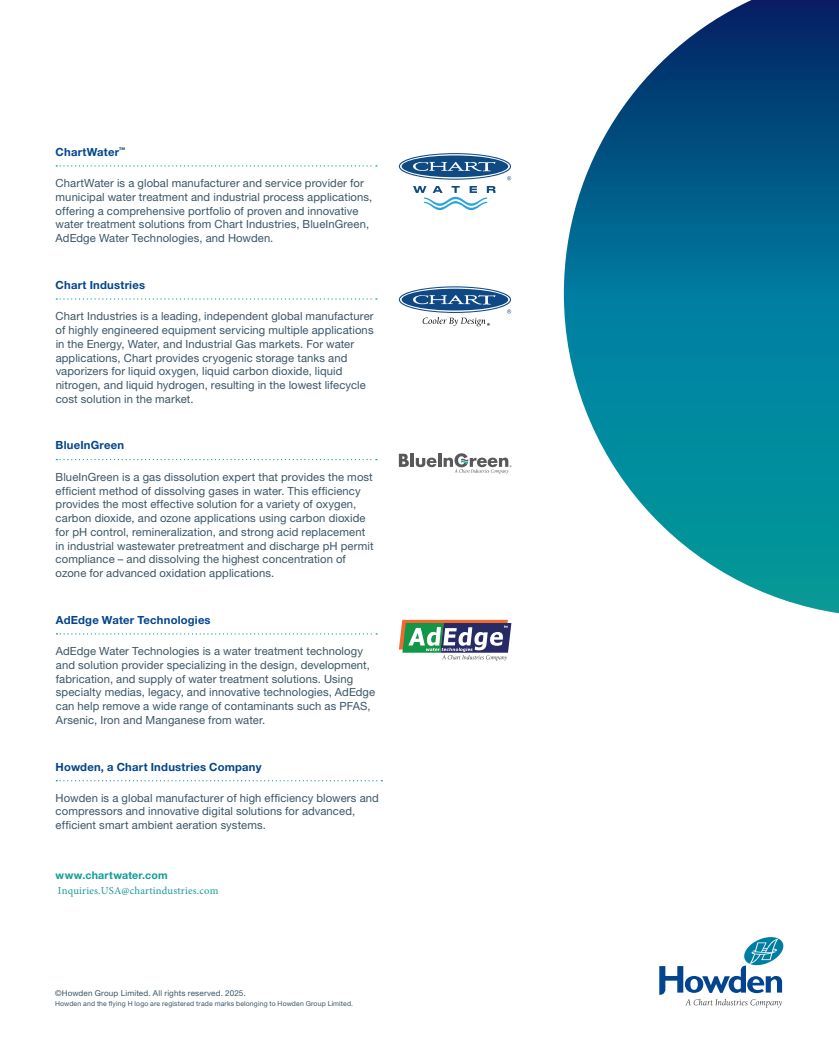
<style>
.page{position:relative;width:839px;height:1064px;background:#fff}
.page>*{position:absolute;margin:0;border:0;box-sizing:border-box;transform-origin:0 0}
.t1{font:11.25px/13.8px "Helvetica Neue LT Pro";letter-spacing:.01em;color:#3b5566}
.t2{font:700 11.25px "Helvetica Neue LT Pro";letter-spacing:.02em;color:#02448d}
.t3{font:10.62px "Minion Pro";letter-spacing:.02em;color:#189a95}
.t4{font:700 10.62px "Helvetica Neue LT Pro";letter-spacing:.02em;color:#0f9b94}
.t5{font:8.12px "Helvetica Neue LT Pro";letter-spacing:.02em;color:#3b5566}
.t6{font:6.88px "Helvetica Neue LT Pro";letter-spacing:.02em;color:#3b5566}
</style>
<div class="page">
<svg style="left:659px;top:937px;width:124px;height:70px"></svg>
<svg style="left:56px;top:780px;width:326px;height:1px"></svg>
<svg style="left:56px;top:165px;width:321px;height:2px"></svg>
<svg style="left:56px;top:298px;width:321px;height:2px"></svg>
<svg style="left:56px;top:459px;width:321px;height:1px"></svg>
<svg style="left:56px;top:633px;width:321px;height:1px"></svg>
<svg style="left:399px;top:153px;width:112px;height:27px"></svg>
<svg style="left:413px;top:186px;width:82px;height:24px"></svg>
<svg style="left:399px;top:286px;width:112px;height:40px"></svg>
<svg style="left:399px;top:454px;width:10px;height:13px"></svg>
<hr style="left:410px;top:454px;width:4px;height:13px;background:#58595b">
<svg style="left:416px;top:453px;width:95px;height:21px"></svg>
<svg style="left:399px;top:620px;width:112px;height:41px"></svg>
<svg style="left:564px;top:0;width:275px;height:613px"></svg>
<p class="t2" style="left:56px;top:145px;width:71px">ChartWater<sup>™</sup></p>
<p class="t1" style="left:56px;top:176px;width:318px">ChartWater is a global manufacturer and service provider for municipal water treatment and industrial process applications, offering a comprehensive portfolio of proven and innovative water treatment solutions from Chart Industries, BlueInGreen, AdEdge Water Technologies, and Howden.</p>
<p class="t2" style="left:56px;top:278px;width:91px">Chart Industries</p>
<p class="t1" style="left:56px;top:309px;width:319px">Chart Industries is a leading, independent global manufacturer of highly engineered equipment servicing multiple applications in the Energy, Water, and Industrial Gas markets. For water applications, Chart provides cryogenic storage tanks and vaporizers for liquid oxygen, liquid carbon dioxide, liquid nitrogen, and liquid hydrogen, resulting in the lowest lifecycle cost solution in the market.</p>
<p class="t2" style="left:56px;top:438px;width:70px">BlueInGreen</p>
<p class="t1" style="left:56px;top:470px;width:319px">BlueInGreen is a gas dissolution expert that provides the most efficient method of dissolving gases in water. This efficiency provides the most effective solution for a variety of oxygen, carbon dioxide, and ozone applications using carbon dioxide for pH control, remineralization, and strong acid replacement in industrial wastewater pretreatment and discharge pH permit compliance – and dissolving the highest concentration of ozone for advanced oxidation applications.</p>
<p class="t2" style="left:56px;top:612px;width:156px">AdEdge Water Technologies</p>
<p class="t1" style="left:56px;top:644px;width:321px">AdEdge Water Technologies is a water treatment technology and solution provider specializing in the design, development, fabrication, and supply of water treatment solutions. Using specialty medias, legacy, and innovative technologies, AdEdge can help remove a wide range of contaminants such as PFAS, Arsenic, Iron and Manganese from water.</p>
<p class="t2" style="left:56px;top:759px;width:207px">Howden, a Chart Industries Company</p>
<p class="t1" style="left:56px;top:791px;width:325px">Howden is a global manufacturer of high efficiency blowers and compressors and innovative digital solutions for advanced, efficient smart ambient aeration systems.</p>
<p class="t4" style="left:56px;top:868px;width:114px">www.chartwater.com</p>
<p class="t3" style="left:58px;top:883px;width:162px">Inquiries.USA@chartindustries.com</p>
<p class="t5" style="left:55px;top:988px;width:192px">©Howden Group Limited. All rights reserved. 2025.</p>
<p class="t6" style="left:55px;top:999px;width:300px">Howden and the flying H logo are registered trade marks belonging to Howden Group Limited.</p>
</div>
